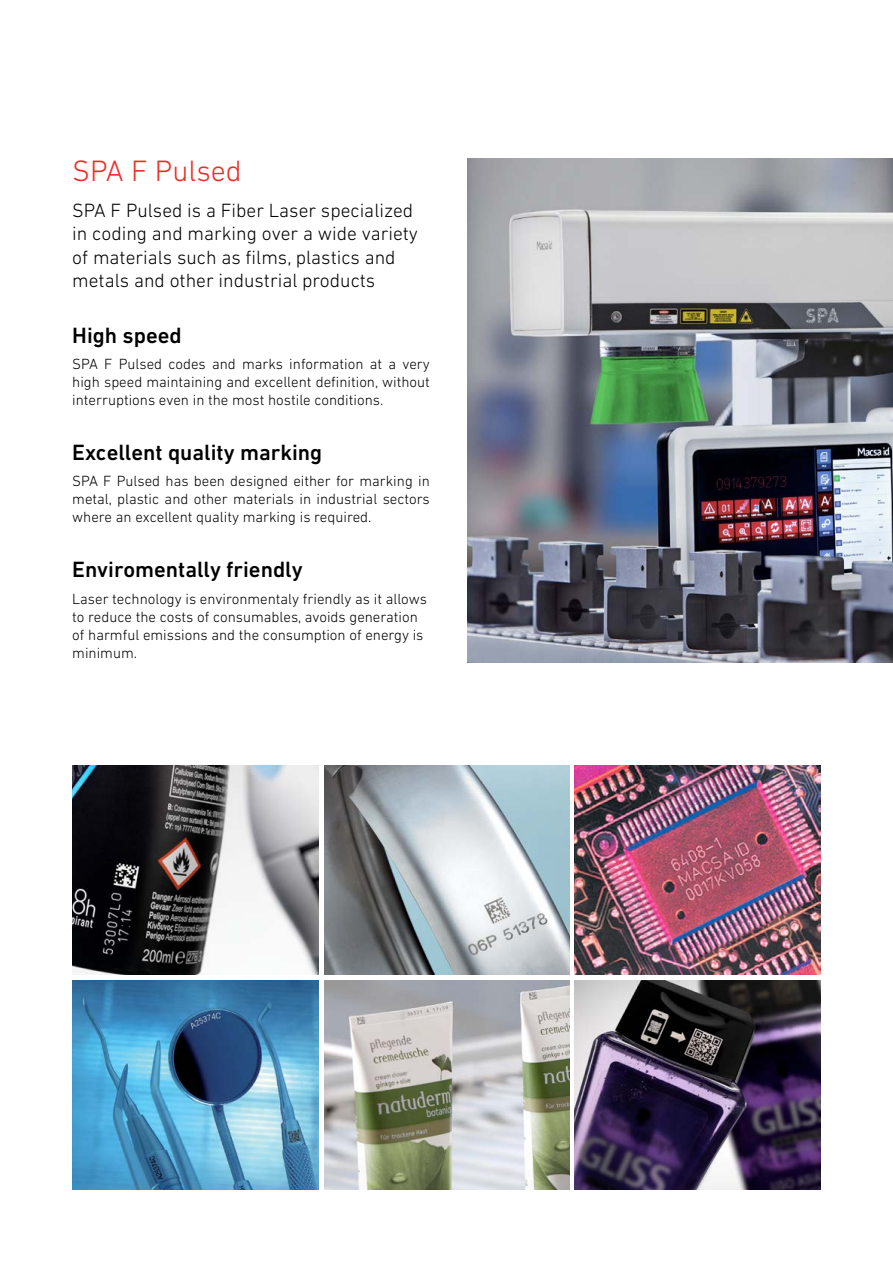
<style>
.page{position:relative;width:893px;height:1263px;background:#fff}
.page>*{position:absolute;margin:0;border:0;box-sizing:border-box;transform-origin:0 0}
.t1{font:300 30px "DIN Next LT Pro";color:#ee2d27}
.t2{font:500 22.5px "DIN Next LT Pro";color:#000}
.t3{font:300 19.5px/23.4px "DIN Next LT Pro";color:#000}
.t4{font:300 15px/18px "DIN Next LT Pro";color:#000;text-align:justify}
</style>
<div class="page">
<img style="left:468px;top:158px;width:425px;height:505px">
<img style="left:324px;top:765px;width:246px;height:210px">
<img style="left:575px;top:765px;width:246px;height:210px">
<img style="left:72px;top:765px;width:246px;height:210px">
<img style="left:324px;top:980px;width:246px;height:210px">
<img style="left:575px;top:980px;width:246px;height:210px">
<img style="left:72px;top:980px;width:246px;height:210px">
<h1 class="t1" style="left:72px;top:153px;width:171px">SPA F Pulsed</h1>
<h3 class="t3" style="left:72px;top:199px;width:347px">SPA F Pulsed is a Fiber Laser specialized in coding and marking over a wide variety of materials such as films, plastics and metals and other industrial products</h3>
<h2 class="t2" style="left:72px;top:322px;width:111px">High speed</h2>
<p class="t4" style="left:72px;top:355px;width:359px">SPA F Pulsed codes and marks information at a very high speed maintaining and excellent definition, without interruptions even in the most hostile conditions.</p>
<h2 class="t2" style="left:72px;top:439px;width:251px">Excellent quality marking</h2>
<p class="t4" style="left:72px;top:472px;width:359px">SPA F Pulsed has been designed either for marking in metal, plastic and other materials in industrial sectors where an excellent quality marking is required.</p>
<h2 class="t2" style="left:72px;top:556px;width:232px">Enviromentally friendly</h2>
<p class="t4" style="left:72px;top:589px;width:356px;text-align:left">Laser technology is environmentaly friendly as it allows to reduce the costs of consumables, avoids generation of harmful emissions and the consumption of energy is minimum.</p>
</div>
